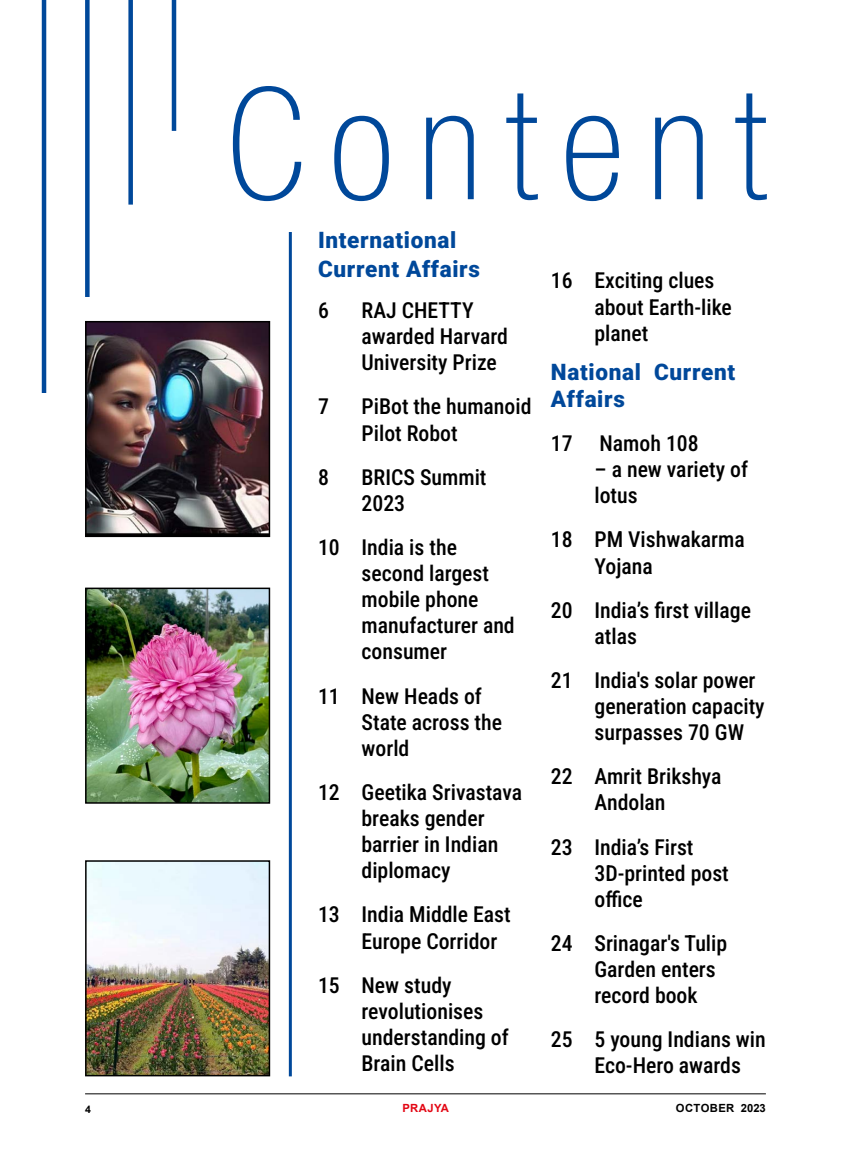
<style>
.page{position:relative;width:851px;height:1170px;background:#fff}
.page>*{position:absolute;margin:0;border:0;box-sizing:border-box;transform-origin:0 0}
.t1{font:900 22.5px/29.1px "Roboto";letter-spacing:.03em;color:#00489a}
.t2{font:500 21.75px/26.1px "Roboto Condensed";color:#000}
.t3{font:700 11.25px "Arial";letter-spacing:.035em;color:#000}
.t4{font:700 11.25px "Arial";letter-spacing:.035em;color:#e30613}
.t5{font:700 10.5px "Arial";color:#000}
</style>
<div class="page">
<hr style="left:42px;top:0;width:4px;height:393px;background:#00489a">
<div style="left:85px;top:0;width:5px;height:297px;background:#00489a"></div>
<div style="left:128px;top:0;width:5px;height:204px;background:#00489a"></div>
<hr style="left:172px;top:0;width:4px;height:131px;background:#00489a">
<hr style="left:289px;top:232px;width:3px;height:844px;background:#00489a">
<img style="left:88px;top:324px;width:179px;height:210px">
<div style="left:85px;top:321px;width:185px;height:216px;border:2px solid #000"></div>
<img style="left:88px;top:590px;width:179px;height:210px">
<div style="left:85px;top:587px;width:185px;height:216px;border:2px solid #000"></div>
<img style="left:88px;top:863px;width:179px;height:210px">
<div style="left:85px;top:860px;width:185px;height:216px;border:2px solid #000"></div>
<svg style="left:233px;top:86px;width:533px;height:115px"></svg>
<hr style="left:85px;top:1093px;width:680px;height:1px;background:#000">
<p class="t1" style="left:318px;top:224px;width:163px">International<br>Current Affairs</p>
<p class="t2" style="left:318px;top:296px;width:12px">6</p>
<p class="t2" style="left:361px;top:296px;width:148px">RAJ CHETTY awarded Harvard<br>University Prize</p>
<p class="t2" style="left:318px;top:393px;width:12px">7</p>
<p class="t2" style="left:361px;top:393px;width:171px">PiBot the humanoid<br>Pilot Robot</p>
<p class="t2" style="left:318px;top:463px;width:12px">8</p>
<p class="t2" style="left:361px;top:463px;width:126px">BRICS Summit<br>2023</p>
<p class="t2" style="left:361px;top:533px;width:155px;text-indent:-44px">10 India is the second largest mobile phone manufacturer and consumer</p>
<p class="t2" style="left:361px;top:682px;width:142px;text-indent:-44px">11 New Heads of<br>State across the world</p>
<p class="t2" style="left:361px;top:778px;width:162px;text-indent:-44px">12 Geetika Srivastava breaks gender barrier in Indian diplomacy</p>
<p class="t2" style="left:361px;top:900px;width:151px;text-indent:-44px">13 India Middle East<br>Europe Corridor</p>
<p class="t2" style="left:361px;top:970px;width:149px;text-indent:-44px">15 New study revolutionises understanding of<br>Brain Cells</p>
<p class="t2" style="left:594px;top:267px;width:139px;text-indent:-44px">16 Exciting clues about Earth-like planet</p>
<p class="t1" style="left:551px;top:357px;width:186px;line-height:27px">National Current<br>Affairs</p>
<p class="t2" style="left:551px;top:429px;width:149px">17 Namoh 108</p>
<p class="t2" style="left:594px;top:455px;width:155px">– a new variety of lotus</p>
<p class="t2" style="left:594px;top:526px;width:152px;text-indent:-44px">18 PM Vishwakarma<br>Yojana</p>
<p class="t2" style="left:594px;top:596px;width:158px;text-indent:-44px">20 India’s first village atlas</p>
<p class="t2" style="left:594px;top:666px;width:172px;text-indent:-44px">21 India's solar power generation capacity surpasses 70 GW</p>
<p class="t2" style="left:551px;top:762px;width:172px;text-align:center">22 Amrit Brikshya<br>Andolan</p>
<p class="t2" style="left:594px;top:832px;width:136px;text-indent:-44px">23 India’s First<br>3D-printed post office</p>
<p class="t2" style="left:594px;top:929px;width:134px;text-indent:-44px">24 Srinagar's Tulip<br>Garden enters record book</p>
<p class="t2" style="left:594px;top:1025px;width:173px;text-indent:-44px">25 5 young Indians win<br>Eco-Hero awards</p>
<p class="t5" style="left:85px;top:1101px;width:7px">4</p>
<p class="t4" style="left:402px;top:1099px;width:48px">PRAJYA</p>
<p class="t3" style="left:675px;top:1099px;width:91px">OCTOBER 2023</p>
</div>
